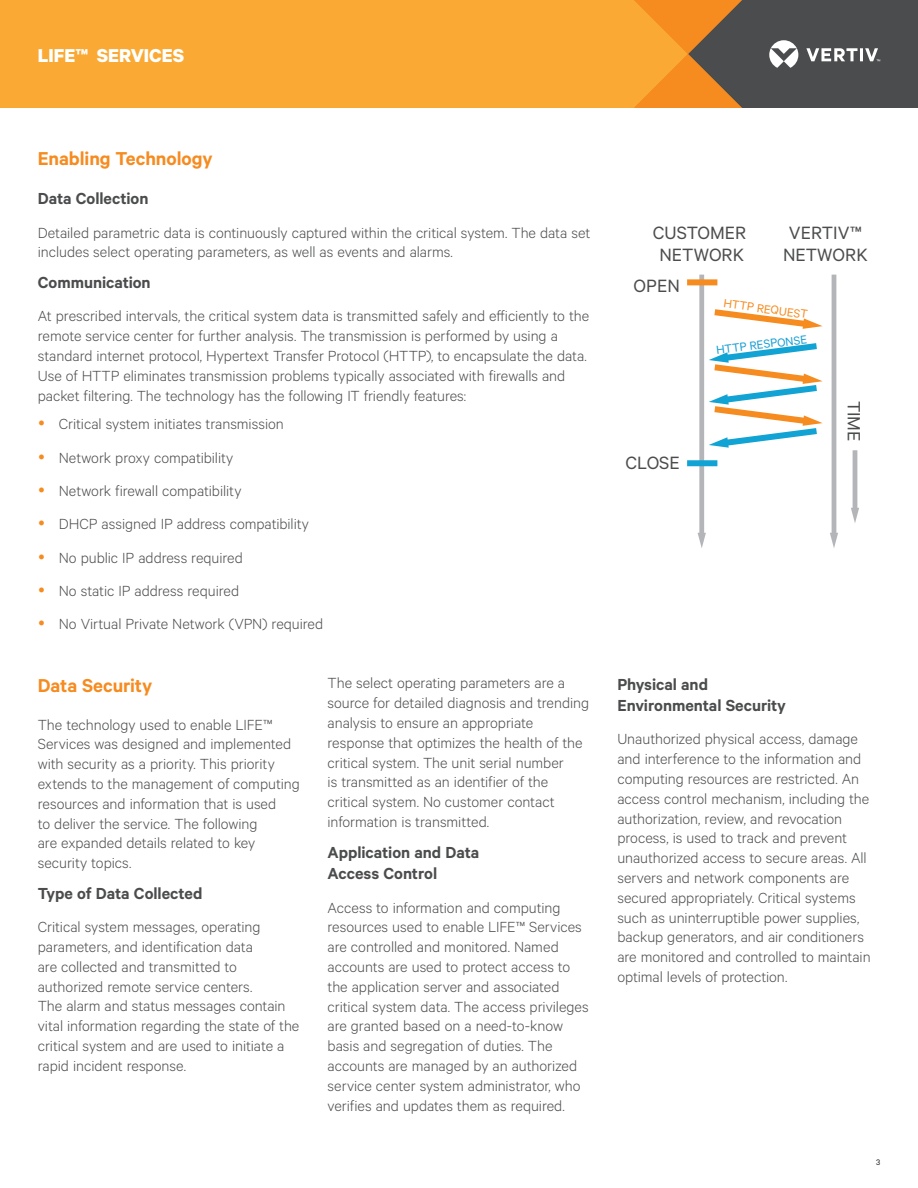
<style>
.page{position:relative;width:918px;height:1188px;background:#fff}
.page>*{position:absolute;margin:0;border:0;box-sizing:border-box;transform-origin:0 0}
.t1{font:600 21px "Calibre";color:#f68b1f}
.t2{font:700 21px "Calibre";color:#fff}
.t3{font:20.1px/21.8px "Calibre";color:#4b4c4d;text-align:center}
.t4{font:600 18px/21.6px "Calibre";color:#4b4c4d}
.t5{font:300 16.5px/19.8px "Calibre";color:#4b4c4d}
.t6{font:13.2px "Calibre";color:#179ed4}
.t7{font:13.2px "Calibre";color:#f68b1f}
.t8{font:9px "Calibre";color:#231f20}
</style>
<div class="page">
<div style="left:0;top:0;width:634px;height:108px;background:#faaa34"></div>
<svg style="left:634px;top:0;width:284px;height:108px;background:#816647"></svg>
<div style="left:699px;top:275px;width:5px;height:261px;background:#b4b5b8"></div>
<svg style="left:698px;top:533px;width:8px;height:15px"></svg>
<hr style="left:832px;top:275px;width:4px;height:261px;background:#b4b5b8">
<svg style="left:830px;top:533px;width:8px;height:15px"></svg>
<hr style="left:853px;top:450px;width:4px;height:61px;background:#b4b5b8">
<svg style="left:851px;top:508px;width:8px;height:15px"></svg>
<svg style="left:714px;top:309px;width:109px;height:20px"></svg>
<svg style="left:709px;top:343px;width:114px;height:105px"></svg>
<div style="left:687px;top:279px;width:30px;height:6px;background:#f68b1f"></div>
<div style="left:687px;top:460px;width:30px;height:6px;background:#11a3d3"></div>
<p class="t2" style="left:38px;top:43px;width:148px">LIFE™ SERVICES</p>
<p class="t1" style="left:38px;top:146px;width:176px">Enabling Technology</p>
<p class="t4" style="left:38px;top:187px;width:112px">Data Collection</p>
<p class="t5" style="left:38px;top:222px;width:554px">Detailed parametric data is continuously captured within the critical system. The data set includes select operating parameters, as well as events and alarms.</p>
<p class="t4" style="left:38px;top:271px;width:114px">Communication</p>
<p class="t5" style="left:38px;top:306px;width:553px">At prescribed intervals, the critical system data is transmitted safely and efficiently to the remote service center for further analysis. The transmission is performed by using a standard internet protocol, Hypertext Transfer Protocol (HTTP), to encapsulate the data.<br>Use of HTTP eliminates transmission problems typically associated with firewalls and packet filtering. The technology has the following IT friendly features:</p>
<p class="t5" style="left:59px;top:407px;width:266px;line-height:33.3px">Critical system initiates transmission Network proxy compatibility<br>Network firewall compatibility<br>DHCP assigned IP address compatibility No public IP address required<br>No static IP address required<br>No Virtual Private Network (VPN) required</p>
<p class="t1" style="left:38px;top:673px;width:116px">Data Security</p>
<p class="t5" style="left:38px;top:714px;width:264px">The technology used to enable LIFE™ Services was designed and implemented with security as a priority. This priority extends to the management of computing resources and information that is used<br>to deliver the service. The following<br>are expanded details related to key security topics.</p>
<p class="t4" style="left:38px;top:882px;width:166px">Type of Data Collected</p>
<p class="t5" style="left:38px;top:916px;width:263px">Critical system messages, operating parameters, and identification data<br>are collected and transmitted to authorized remote service centers.<br>The alarm and status messages contain vital information regarding the state of the critical system and are used to initiate a rapid incident response.</p>
<p class="t5" style="left:328px;top:673px;width:263px">The select operating parameters are a source for detailed diagnosis and trending analysis to ensure an appropriate response that optimizes the health of the critical system. The unit serial number<br>is transmitted as an identifier of the critical system. No customer contact information is transmitted.</p>
<p class="t4" style="left:328px;top:841px;width:153px">Application and Data<br>Access Control</p>
<p class="t5" style="left:328px;top:897px;width:263px">Access to information and computing resources used to enable LIFE™ Services are controlled and monitored. Named accounts are used to protect access to the application server and associated critical system data. The access privileges are granted based on a need-to-know basis and segregation of duties. The accounts are managed by an authorized service center system administrator, who verifies and updates them as required.</p>
<p class="t3" style="left:653px;top:222px;width:95px">CUSTOMER<br>NETWORK</p>
<p class="t3" style="left:783px;top:222px;width:86px;text-align:left">VERTIV™<br>NETWORK</p>
<p class="t3" style="left:634px;top:274px;width:48px">OPEN</p>
<p class="t7" style="left:725px;top:295px;width:86px;rotate:8deg">HTTP REQUEST</p>
<p class="t6" style="left:715px;top:342px;width:93px;rotate:-7deg">HTTP RESPONSE</p>
<p class="t3" style="left:625px;top:451px;width:56px">CLOSE</p>
<p class="t3" style="left:866px;top:401px;width:42px;rotate:90deg">TIME</p>
<p class="t4" style="left:617px;top:673px;width:170px">Physical and<br>Environmental Security</p>
<p class="t5" style="left:617px;top:729px;width:255px">Unauthorized physical access, damage and interference to the information and computing resources are restricted. An access control mechanism, including the authorization, review, and revocation process, is used to track and prevent unauthorized access to secure areas. All servers and network components are secured appropriately. Critical systems such as uninterruptible power supplies, backup generators, and air conditioners are monitored and controlled to maintain optimal levels of protection.</p>
<p class="t8" style="left:876px;top:1157px;width:6px">3</p>
</div>
